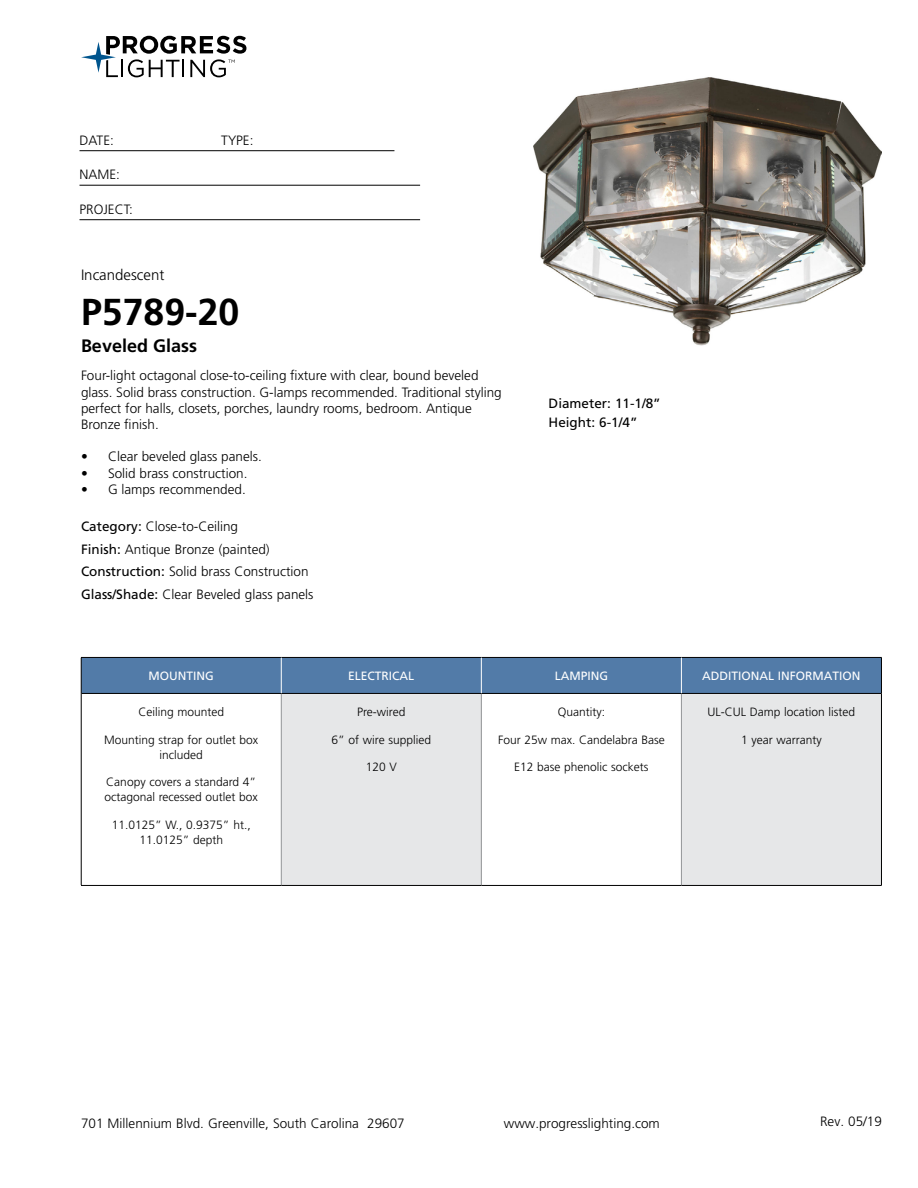
<style>
.page{position:relative;width:918px;height:1188px;background:#fff}
.page>*{position:absolute;margin:0;border:0;box-sizing:border-box;transform-origin:0 0}
.t1{font:700 37.5px "Frutiger LT Std";color:#000}
.t2{font:700 18px "Frutiger LT Std";color:#000}
.t3{font:300 15px "Frutiger LT Std";color:#000}
.t4{font:300 13.5px/16.2px "Frutiger LT Std";color:#000}
.t5{font:13.5px/19.5px "Frutiger LT Std";color:#000}
.t6{font:300 12px/15px "Frutiger LT Std";color:#000;text-align:center}
.t7{font:12px "Frutiger LT Std";color:#fff}
.s1{font-weight:400}
</style>
<div class="page">
<svg style="left:81px;top:36px;width:165px;height:41px"></svg>
<hr style="left:80px;top:150px;width:314px;height:1px;background:#000">
<hr style="left:80px;top:185px;width:340px;height:1px;background:#000">
<hr style="left:80px;top:219px;width:340px;height:1px;background:#000">
<div style="left:82px;top:658px;width:799px;height:35px;background:#527ba8"></div>
<div style="left:281px;top:693px;width:200px;height:192px;background:#e6e7e8"></div>
<div style="left:681px;top:693px;width:200px;height:192px;background:#e6e7e8"></div>
<hr style="left:281px;top:694px;width:1px;height:191px;background:#939598">
<hr style="left:481px;top:694px;width:1px;height:191px;background:#939598">
<hr style="left:681px;top:694px;width:1px;height:191px;background:#939598">
<hr style="left:81px;top:693px;width:200px;height:1px;background:#000">
<hr style="left:281px;top:693px;width:200px;height:1px;background:#000">
<hr style="left:481px;top:693px;width:200px;height:1px;background:#000">
<hr style="left:681px;top:693px;width:200px;height:1px;background:#000">
<hr style="left:81px;top:885px;width:200px;height:1px;background:#000">
<hr style="left:281px;top:885px;width:200px;height:1px;background:#000">
<hr style="left:481px;top:885px;width:200px;height:1px;background:#000">
<hr style="left:681px;top:885px;width:201px;height:1px;background:#000">
<hr style="left:81px;top:657px;width:200px;height:1px;background:#000">
<hr style="left:81px;top:658px;width:1px;height:35px;background:#000">
<hr style="left:281px;top:657px;width:200px;height:1px;background:#000">
<hr style="left:481px;top:657px;width:200px;height:1px;background:#000">
<hr style="left:681px;top:657px;width:201px;height:1px;background:#000">
<hr style="left:881px;top:658px;width:1px;height:35px;background:#000">
<hr style="left:81px;top:693px;width:1px;height:192px;background:#000">
<hr style="left:881px;top:693px;width:1px;height:192px;background:#000">
<hr style="left:281px;top:658px;width:1px;height:35px;background:#fff">
<hr style="left:681px;top:658px;width:1px;height:35px;background:#fff">
<hr style="left:481px;top:658px;width:1px;height:35px;background:#fff">
<img style="left:533px;top:77px;width:349px;height:269px">
<p class="t4" style="left:80px;top:132px;width:36px">DATE:</p>
<p class="t4" style="left:221px;top:132px;width:34px">TYPE:</p>
<p class="t4" style="left:80px;top:167px;width:42px">NAME:</p>
<p class="t4" style="left:80px;top:201px;width:55px">PROJECT:</p>
<p class="t3" style="left:81px;top:266px;width:85px">Incandescent</p>
<h1 class="t1" style="left:81px;top:290px;width:160px">P5789-20</h1>
<h2 class="t2" style="left:81px;top:335px;width:118px">Beveled Glass</h2>
<p class="t4" style="left:81px;top:368px;width:422px">Four-light octagonal close-to-ceiling fixture with clear, bound beveled glass. Solid brass construction. G-lamps recommended. Traditional styling perfect for halls, closets, porches, laundry rooms, bedroom. Antique Bronze finish.</p>
<p class="t4" style="left:81px;top:449px;width:182px">• Clear beveled glass panels.</p>
<p class="t4" style="left:81px;top:465px;width:168px">• Solid brass construction.</p>
<p class="t4" style="left:81px;top:481px;width:166px">• G lamps recommended.</p>
<p class="t4" style="left:81px;top:516px;width:234px;line-height:22.5px"><span class="s1">Category:</span> Close-to-Ceiling<br><span class="s1">Finish:</span> Antique Bronze (painted)<br><span class="s1">Construction:</span> Solid brass Construction <span class="s1">Glass/Shade:</span> Clear Beveled glass panels</p>
<p class="t5" style="left:549px;top:393px;width:114px">Diameter: 11-1/8”<br>Height: 6-1/4”</p>
<p class="t7" style="left:149px;top:669px;width:67px">MOUNTING</p>
<p class="t7" style="left:348px;top:669px;width:68px">ELECTRICAL</p>
<p class="t7" style="left:555px;top:669px;width:55px">LAMPING</p>
<p class="t7" style="left:702px;top:669px;width:160px">ADDITIONAL INFORMATION</p>
<p class="t6" style="left:138px;top:704px;width:87px">Ceiling mounted</p>
<p class="t6" style="left:104px;top:732px;width:156px">Mounting strap for outlet box included</p>
<p class="t6" style="left:105px;top:775px;width:155px;text-align:left">Canopy covers a standard 4” octagonal recessed outlet box</p>
<p class="t6" style="left:112px;top:818px;width:140px">11.0125” W., 0.9375” ht.,<br>11.0125” depth</p>
<p class="t6" style="left:357px;top:704px;width:50px">Pre-wired</p>
<p class="t6" style="left:332px;top:732px;width:101px">6” of wire supplied</p>
<p class="t6" style="left:366px;top:760px;width:33px">120 V</p>
<p class="t6" style="left:708px;top:705px;width:149px">UL-CUL Damp location listed</p>
<p class="t6" style="left:741px;top:732px;width:82px">1 year warranty</p>
<p class="t6" style="left:558px;top:705px;width:49px">Quantity:</p>
<p class="t6" style="left:498px;top:732px;width:168px">Four 25w max. Candelabra Base</p>
<p class="t6" style="left:514px;top:760px;width:136px">E12 base phenolic sockets</p>
<p class="t4" style="left:81px;top:1115px;width:325px">701 Millennium Blvd. Greenville, South Carolina 29607</p>
<p class="t4" style="left:504px;top:1115px;width:158px">www.progresslighting.com</p>
<p class="t4" style="left:820px;top:1114px;width:63px">Rev. 05/19</p>
</div>
